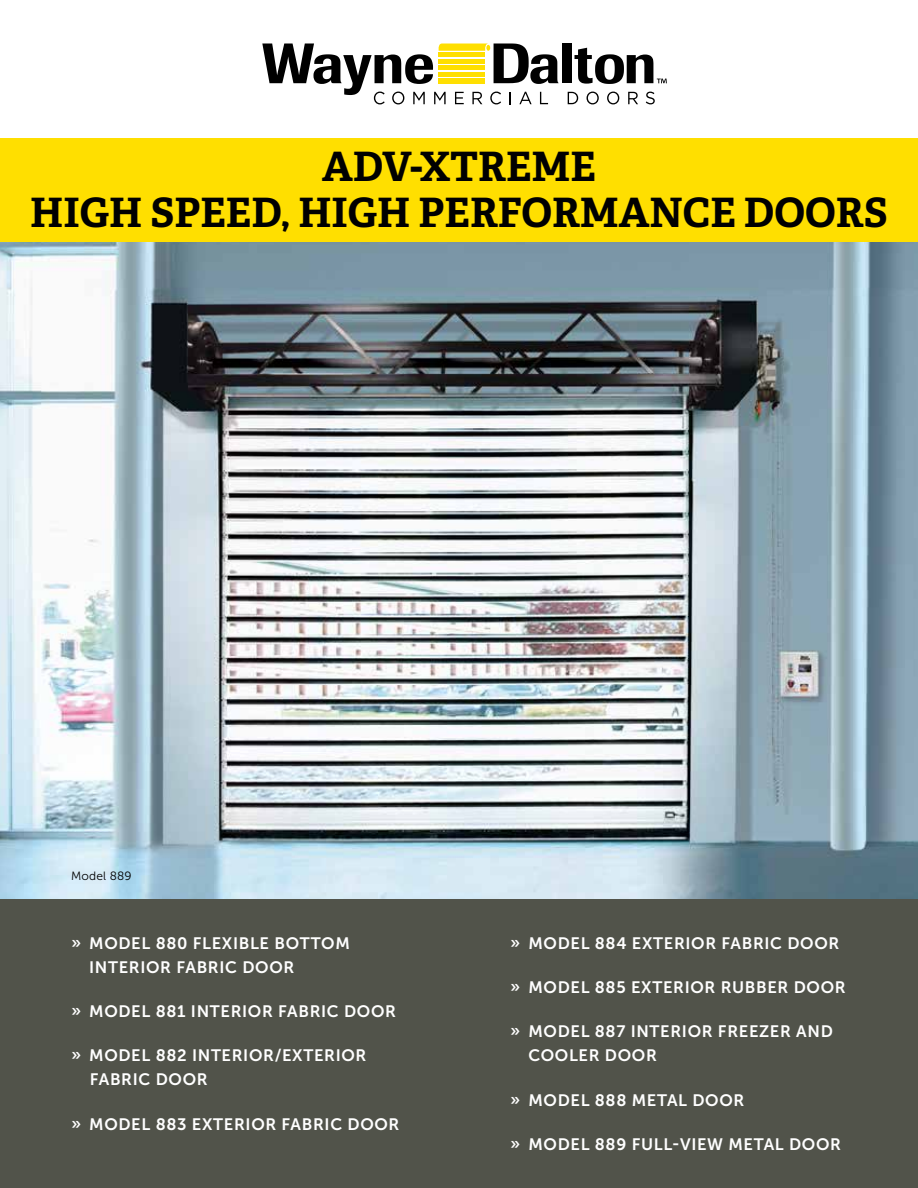
<style>
.page{position:relative;width:918px;height:1188px;background:#fff}
.page>*{position:absolute;margin:0;border:0;box-sizing:border-box;transform-origin:0 0}
.t1{font:700 40.5px/46.5px "Adelle PE";color:#000;text-align:center}
.t2{font:16.5px/24px "Museo Sans 700";letter-spacing:.04em;color:#fff}
.t3{font:12px "Museo Sans 300";letter-spacing:.015em;color:#000}
</style>
<div class="page">
<img style="left:0;top:242px;width:918px;height:658px">
<div style="left:0;top:900px;width:918px;height:288px;background:#51534a"></div>
<div style="left:562px;top:44px;width:9px;height:39px;background:#000"></div>
<svg style="left:575px;top:48px;width:92px;height:36px"></svg>
<svg style="left:262px;top:43px;width:297px;height:61px"></svg>
<svg style="left:568px;top:92px;width:10px;height:12px"></svg>
<svg style="left:587px;top:92px;width:12px;height:12px"></svg>
<svg style="left:607px;top:92px;width:12px;height:12px"></svg>
<svg style="left:628px;top:92px;width:10px;height:12px"></svg>
<svg style="left:646px;top:92px;width:9px;height:12px"></svg>
<div style="left:0;top:138px;width:918px;height:104px;background:#ffdf00"></div>
<h1 class="t1" style="left:30px;top:141px;width:859px">ADV-XTREME<br>HIGH SPEED, HIGH PERFORMANCE DOORS</h1>
<p class="t3" style="left:71px;top:869px;width:62px">Model 889</p>
<p class="t2" style="left:89px;top:931px;width:262px;text-indent:-18px">» MODEL 880 FLEXIBLE BOTTOM<br>INTERIOR FABRIC DOOR</p>
<p class="t2" style="left:71px;top:1000px;width:327px">» MODEL 881 INTERIOR FABRIC DOOR</p>
<p class="t2" style="left:90px;top:1044px;width:278px;text-indent:-19px">» MODEL 882 INTERIOR/EXTERIOR<br>FABRIC DOOR</p>
<p class="t2" style="left:71px;top:1112px;width:330px">» MODEL 883 EXTERIOR FABRIC DOOR</p>
<p class="t2" style="left:510px;top:931px;width:331px">» MODEL 884 EXTERIOR FABRIC DOOR</p>
<p class="t2" style="left:510px;top:976px;width:337px">» MODEL 885 EXTERIOR RUBBER DOOR</p>
<p class="t2" style="left:528px;top:1020px;width:306px;text-indent:-18px">» MODEL 887 INTERIOR FREEZER AND<br>COOLER DOOR</p>
<p class="t2" style="left:510px;top:1088px;width:236px">» MODEL 888 METAL DOOR</p>
<p class="t2" style="left:510px;top:1132px;width:332px">» MODEL 889 FULL-VIEW METAL DOOR</p>
</div>
